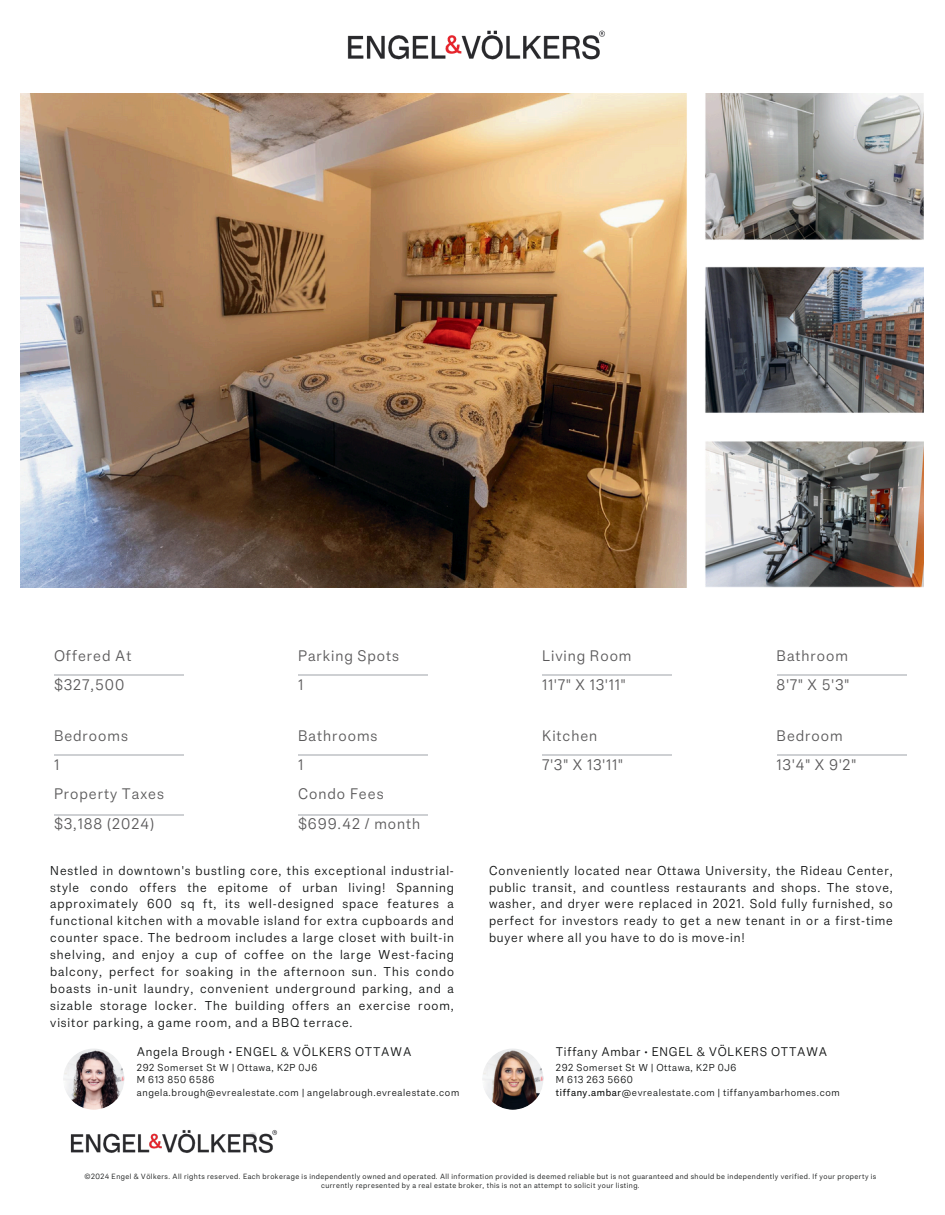
<style>
.page{position:relative;width:945px;height:1215px;background:#fff}
.page>*{position:absolute;margin:0;border:0;box-sizing:border-box;transform-origin:0 0}
.t1{font:300 15.15px/29.2px "Engel Voelkers Text";letter-spacing:.06em;color:#5a595a}
.t2{font:300 12.75px/16.8px "Engel Voelkers Text";letter-spacing:.065em;color:#0e1010;text-align:justify}
.t3{font:300 12.45px "Engel Voelkers Text";letter-spacing:.06em;color:#0e1010}
.t4{font:300 9.9px/12.3px "Engel Voelkers Text";letter-spacing:.06em;color:#0e1010}
.t5{font:300 7.5px/9px "Engel Voelkers Text";letter-spacing:.06em;color:#0e1010;text-align:center}
.s1{font-weight:400}
</style>
<div class="page">
<hr style="left:54px;top:674px;width:130px;height:1px;background:#ced0d3">
<hr style="left:54px;top:754px;width:130px;height:1px;background:#ced0d3">
<hr style="left:298px;top:674px;width:130px;height:1px;background:#ced0d3">
<hr style="left:298px;top:755px;width:130px;height:1px;background:#ced0d3">
<hr style="left:542px;top:674px;width:130px;height:1px;background:#ced0d3">
<img style="left:63px;top:1049px;width:61px;height:61px;border-radius:50%">
<img style="left:482px;top:1049px;width:61px;height:61px;border-radius:50%">
<hr style="left:542px;top:754px;width:130px;height:1px;background:#ced0d3">
<hr style="left:777px;top:674px;width:129px;height:1px;background:#ced0d3">
<hr style="left:777px;top:754px;width:129px;height:1px;background:#ced0d3">
<img style="left:21px;top:93px;width:902px;height:494px">
<hr style="left:54px;top:814px;width:130px;height:1px;background:#ced0d3">
<hr style="left:298px;top:814px;width:130px;height:1px;background:#ced0d3">
<img style="left:347px;top:30px;width:258px;height:30px">
<img style="left:70px;top:1130px;width:208px;height:23px">
<h1 class="t1" style="left:54px;top:641px;width:79px">Offered At $327,500</h1>
<h1 class="t1" style="left:54px;top:721px;width:111px">Bedrooms<br>1<br>Property Taxes $3,188 (2024)</h1>
<h2 class="t1" style="left:298px;top:641px;width:102px">Parking Spots<br>1</h2>
<h2 class="t1" style="left:298px;top:721px;width:124px">Bathrooms<br>1<br>Condo Fees $699.42 / month</h2>
<p class="t1" style="left:542px;top:641px;width:91px">Living Room<br>11'7" X 13'11"</p>
<h3 class="t1" style="left:542px;top:721px;width:82px">Kitchen<br>7'3" X 13'11"</h3>
<p class="t1" style="left:777px;top:641px;width:74px">Bathroom<br>8'7" X 5'3"</p>
<h3 class="t1" style="left:777px;top:721px;width:81px">Bedroom<br>13'4" X 9'2"</h3>
<h1 class="t2" style="left:50px;top:862px;width:405px">Nestled in downtown's bustling core, this exceptional industrial&shy;style condo offers the epitome of urban living! Spanning approximately 600 sq ft, its well-designed space features a functional kitchen with a movable island for extra cupboards and counter space. The bedroom includes a large closet with built-in shelving, and enjoy a cup of coffee on the large West-facing balcony, perfect for soaking in the afternoon sun. This condo boasts in-unit laundry, convenient underground parking, and a sizable storage locker. The building offers an exercise room, visitor parking, a game room, and a BBQ terrace.</h1>
<h1 class="t2" style="left:489px;top:862px;width:405px">Conveniently located near Ottawa University, the Rideau Center, public transit, and countless restaurants and shops. The stove, washer, and dryer were replaced in 2021. Sold fully furnished, so perfect for investors ready to get a new tenant in or a first-time buyer where all you have to do is move-in!</h1>
<p class="t3" style="left:137px;top:1044px;width:276px">Angela Brough • ENGEL &amp; VÖLKERS OTTAWA</p>
<p class="t4" style="left:137px;top:1061px;width:324px">292 Somerset St W | Ottawa, K2P 0J6<br>M 613 850 6586<br>angela.brough@evrealestate.com | angelabrough.evrealestate.com</p>
<p class="t3" style="left:556px;top:1044px;width:273px">Tiffany Ambar • ENGEL &amp; VÖLKERS OTTAWA</p>
<p class="t4" style="left:556px;top:1061px;width:285px">292 Somerset St W | Ottawa, K2P 0J6<br>M 613 263 5660<br><span class="s1">tiffany.ambar</span>@evrealestate.com | tiffanyambarhomes.com</p>
<p class="t5" style="left:84px;top:1172px;width:793px">©2024 Engel &amp; Völkers. All rights reserved. Each brokerage is independently owned and operated. All information provided is deemed reliable but is not guaranteed and should be independently verified. If your property is currently represented by a real estate broker, this is not an attempt to solicit your listing.</p>
</div>
